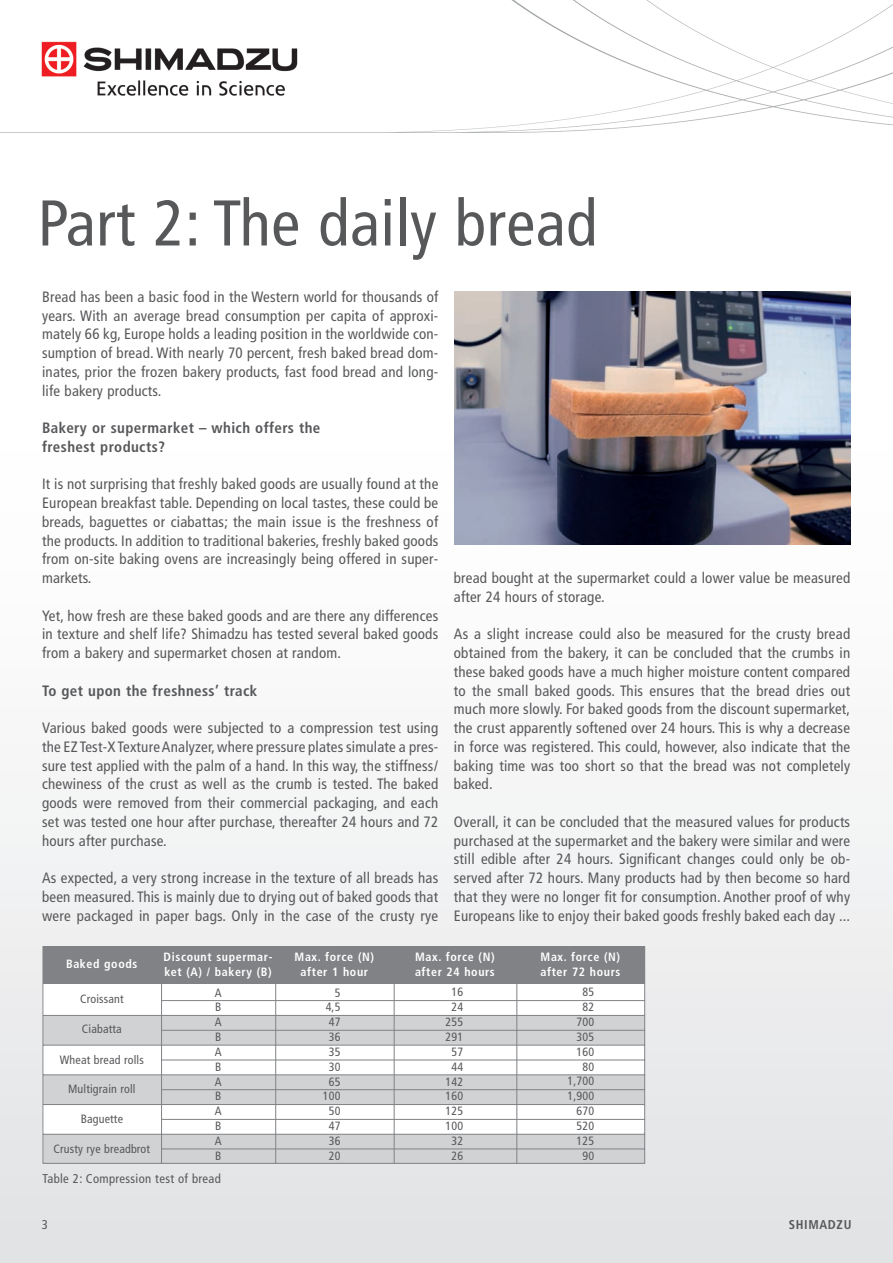
<style>
.page{position:relative;width:893px;height:1263px;background:#fff}
.page>*{position:absolute;margin:0;border:0;box-sizing:border-box;transform-origin:0 0}
.t1{font:condensed 64.5px "Frutiger LT";letter-spacing:.01em;color:#57585a}
.t2{font:condensed 15px/18.8px "Frutiger LT";letter-spacing:.015em;color:#57585a;text-align:justify}
.t3{font:700 condensed 15px/18.8px "Frutiger LT";letter-spacing:.025em;color:#57585a}
.t4{font:condensed 12.75px "Frutiger LT";letter-spacing:.025em;color:#57585a}
.t5{font:700 condensed 12.75px "Frutiger LT";letter-spacing:.05em;color:#57585a}
.t6{font:condensed 12px/14.9px "Frutiger LT";letter-spacing:.015em;color:#57585a;text-align:right}
.t7{font:700 condensed 12px/15px "Frutiger LT";letter-spacing:.05em;color:#fff}
</style>
<div class="page">
<img style="left:0;top:0;width:893px;height:1263px">
<img style="left:454px;top:291px;width:396px;height:253px">
<svg style="left:42px;top:946px;width:604px;height:218px"></svg>
<h1 class="t1" style="left:38px;top:197px;width:561px">Part 2: The daily bread</h1>
<p class="t2" style="left:42px;top:288px;width:398px">Bread has been a basic food in the Western world for thousands of years. With an average bread consumption per capita of approxi&shy;mately 66 kg, Europe holds a leading position in the worldwide con&shy;sumption of bread. With nearly 70 percent, fresh baked bread dom&shy;inates, prior the frozen bakery products, fast food bread and long&shy;life bakery products.</p>
<p class="t3" style="left:42px;top:420px;width:280px">Bakery or supermarket – which offers the freshest products?</p>
<p class="t2" style="left:42px;top:476px;width:398px">It is not surprising that freshly baked goods are usually found at the European breakfast table. Depending on local tastes, these could be breads, baguettes or ciabattas; the main issue is the freshness of the products. In addition to traditional bakeries, freshly baked goods from on-site baking ovens are increasingly being offered in super&shy;markets.</p>
<p class="t2" style="left:42px;top:607px;width:398px">Yet, how fresh are these baked goods and are there any differences in texture and shelf life? Shimadzu has tested several baked goods from a bakery and supermarket chosen at random.</p>
<p class="t3" style="left:42px;top:682px;width:217px">To get upon the freshness’ track</p>
<p class="t2" style="left:42px;top:720px;width:398px">Various baked goods were subjected to a compression test using the EZ Test-X Texture Analyzer, where pressure plates simulate a pres - sure test applied with the palm of a hand. In this way, the stiffness/ chewiness of the crust as well as the crumb is tested. The baked goods were removed from their commercial packaging, and each set was tested one hour after purchase, thereafter 24 hours and 72 hours after purchase.</p>
<p class="t2" style="left:42px;top:870px;width:398px">As expected, a very strong increase in the texture of all breads has been measured. This is mainly due to drying out of baked goods that were packaged in paper bags. Only in the case of the crusty rye</p>
<p class="t2" style="left:454px;top:570px;width:398px">bread bought at the supermarket could a lower value be measured after 24 hours of storage.</p>
<p class="t2" style="left:454px;top:626px;width:398px">As a slight increase could also be measured for the crusty bread obtained from the bakery, it can be concluded that the crumbs in these baked goods have a much higher moisture content compared to the small baked goods. This ensures that the bread dries out much more slowly. For baked goods from the discount supermarket, the crust apparently softened over 24 hours. This is why a decrease in force was registered. This could, however, also indicate that the baking time was too short so that the bread was not completely baked.</p>
<p class="t2" style="left:454px;top:813px;width:398px">Overall, it can be concluded that the measured values for products purchased at the supermarket and the bakery were similar and were still edible after 24 hours. Significant changes could only be ob - served after 72 hours. Many products had by then become so hard that they were no longer fit for consumption. Another proof of why Europeans like to enjoy their baked goods freshly baked each day ...</p>
<p class="t7" style="left:66px;top:958px;width:73px">Baked goods</p>
<p class="t7" style="left:164px;top:950px;width:110px">Discount supermar&shy;ket (A) / bakery (B)</p>
<p class="t7" style="left:295px;top:950px;width:81px;text-align:center">Max. force (N) after 1 hour</p>
<p class="t7" style="left:415px;top:950px;width:81px">Max. force (N) after 24 hours</p>
<p class="t7" style="left:540px;top:950px;width:81px">Max. force (N) after 72 hours</p>
<p class="t6" style="left:80px;top:992px;width:45px">Croissant</p>
<p class="t6" style="left:82px;top:1023px;width:41px">Ciabatta</p>
<p class="t6" style="left:60px;top:1053px;width:85px">Wheat bread rolls</p>
<p class="t6" style="left:68px;top:1082px;width:69px">Multigrain roll</p>
<p class="t6" style="left:81px;top:1112px;width:44px">Baguette</p>
<p class="t6" style="left:54px;top:1142px;width:98px">Crusty rye breadbrot</p>
<p class="t6" style="left:215px;top:986px;width:8px;text-align:justify">A B A B A B A B A B A B</p>
<p class="t6" style="left:323px;top:986px;width:19px">5<br>4,5<br>47<br>36<br>35<br>30<br>65<br>100<br>50<br>47<br>36<br>20</p>
<p class="t6" style="left:445px;top:986px;width:19px;text-align:center">16<br>24<br>255<br>291<br>57<br>44<br>142<br>160<br>125<br>100<br>32<br>26</p>
<p class="t6" style="left:568px;top:986px;width:28px">85<br>82<br>700<br>305<br>160<br>80<br>1,700<br>1,900<br>670<br>520<br>125<br>90</p>
<p class="t4" style="left:43px;top:1173px;width:180px">Table 2: Compression test of bread</p>
<p class="t4" style="left:42px;top:1220px;width:8px">3</p>
<p class="t5" style="left:789px;top:1220px;width:64px">SHIMADZU</p>
</div>
